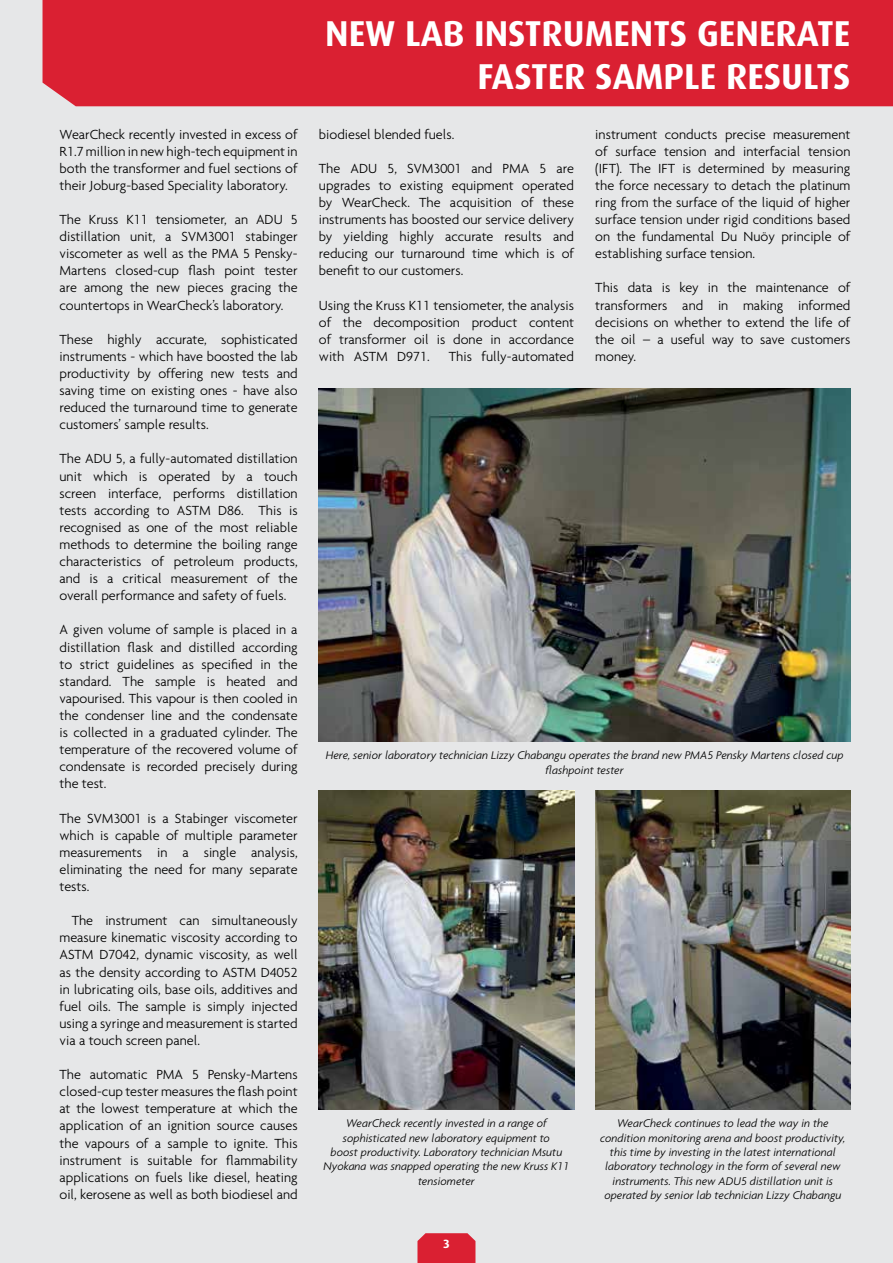
<style>
.page{position:relative;width:893px;height:1263px;background:#e6e7e8}
.page>*{position:absolute;margin:0;border:0;box-sizing:border-box;transform-origin:0 0}
.t1{font:700 36px/43.2px "Dax";color:#fff;text-align:right}
.t2{font:300 14.25px/17.1px "Agenda";color:#000;text-align:justify}
.t3{font:italic 300 12px/14.4px "Agenda";color:#000;text-align:center}
.t4{font:700 12px "Dax";color:#fff}
</style>
<div class="page">
<svg style="left:417px;top:1233px;width:58px;height:30px;background:#da293b"></svg>
<div style="left:43px;top:0;width:850px;height:106px;background:#da2032"></div>
<img style="left:319px;top:388px;width:531px;height:353px">
<img style="left:319px;top:790px;width:255px;height:319px">
<img style="left:595px;top:790px;width:255px;height:319px">
<p class="t2" style="left:60px;top:125px;width:240px">WearCheck recently invested in excess of R1.7 million in new high-tech equipment in both the transformer and fuel sections of their Joburg-based Speciality laboratory.</p>
<p class="t2" style="left:60px;top:211px;width:240px">The Kruss K11 tensiometer, an ADU 5 distillation unit, a SVM3001 stabinger viscometer as well as the PMA 5 Pensky-Martens closed-cup flash point tester are among the new pieces gracing the countertops in WearCheck’s laboratory.</p>
<p class="t2" style="left:60px;top:330px;width:240px">These highly accurate, sophisticated instruments - which have boosted the lab productivity by offering new tests and saving time on existing ones - have also reduced the turnaround time to generate customers’ sample results.</p>
<p class="t2" style="left:60px;top:450px;width:240px">The ADU 5, a fully-automated distillation unit which is operated by a touch screen interface, performs distillation tests according to ASTM D86. This is recognised as one of the most reliable methods to determine the boiling range characteristics of petroleum products, and is a critical measurement of the overall performance and safety of fuels.</p>
<p class="t2" style="left:60px;top:621px;width:240px">A given volume of sample is placed in a distillation flask and distilled according to strict guidelines as specified in the standard. The sample is heated and vapourised. This vapour is then cooled in the condenser line and the condensate is collected in a graduated cylinder. The temperature of the recovered volume of condensate is recorded precisely during the test.</p>
<p class="t2" style="left:60px;top:809px;width:240px">The SVM3001 is a Stabinger viscometer which is capable of multiple parameter measurements in a single analysis, eliminating the need for many separate tests.</p>
<p class="t2" style="left:60px;top:912px;width:240px;text-indent:12px">The instrument can simultaneously measure kinematic viscosity according to ASTM D7042, dynamic viscosity, as well as the density according to ASTM D4052 in lubricating oils, base oils, additives and fuel oils. The sample is simply injected using a syringe and measurement is started via a touch screen panel.</p>
<p class="t2" style="left:60px;top:1066px;width:240px">The automatic PMA 5 Pensky-Martens closed-cup tester measures the flash point at the lowest temperature at which the application of an ignition source causes the vapours of a sample to ignite. This instrument is suitable for flammability applications on fuels like diesel, heating oil, kerosene as well as both biodiesel and</p>
<h1 class="t1" style="left:325px;top:12px;width:527px">NEW LAB INSTRUMENTS GENERATE<br>FASTER SAMPLE RESULTS</h1>
<p class="t2" style="left:319px;top:125px;width:137px">biodiesel blended fuels.</p>
<p class="t2" style="left:319px;top:159px;width:257px">The ADU 5, SVM3001 and PMA 5 are upgrades to existing equipment operated by WearCheck. The acquisition of these instruments has boosted our service delivery by yielding highly accurate results and reducing our turnaround time which is of benefit to our customers.</p>
<p class="t2" style="left:319px;top:296px;width:257px">Using the Kruss K11 tensiometer, the analysis of the decomposition product content of transformer oil is done in accordance with ASTM D971.</p>
<p class="t2" style="left:449px;top:347px;width:127px">This fully-automated</p>
<p class="t2" style="left:595px;top:125px;width:257px">instrument conducts precise measurement of surface tension and interfacial tension (IFT). The IFT is determined by measuring the force necessary to detach the platinum ring from the surface of the liquid of higher surface tension under rigid conditions based on the fundamental Du Nuöy principle of establishing surface tension.</p>
<p class="t2" style="left:595px;top:279px;width:257px">This data is key in the maintenance of transformers and in making informed decisions on whether to extend the life of the oil – a useful way to save customers money.</p>
<p class="t3" style="left:326px;top:748px;width:519px">Here, senior laboratory technician Lizzy Chabangu operates the brand new PMA5 Pensky Martens closed cup flashpoint tester</p>
<p class="t3" style="left:324px;top:1116px;width:247px">WearCheck recently invested in a range of sophisticated new laboratory equipment to<br>boost productivity. Laboratory technician Msutu Nyokana was snapped operating the new Kruss K11 tensiometer</p>
<p class="t3" style="left:600px;top:1116px;width:247px">WearCheck continues to lead the way in the condition monitoring arena and boost productivity, this time by investing in the latest international laboratory technology in the form of several new instruments. This new ADU5 distillation unit is operated by senior lab technician Lizzy Chabangu</p>
<p class="t4" style="left:443px;top:1237px;width:8px">3</p>
</div>
